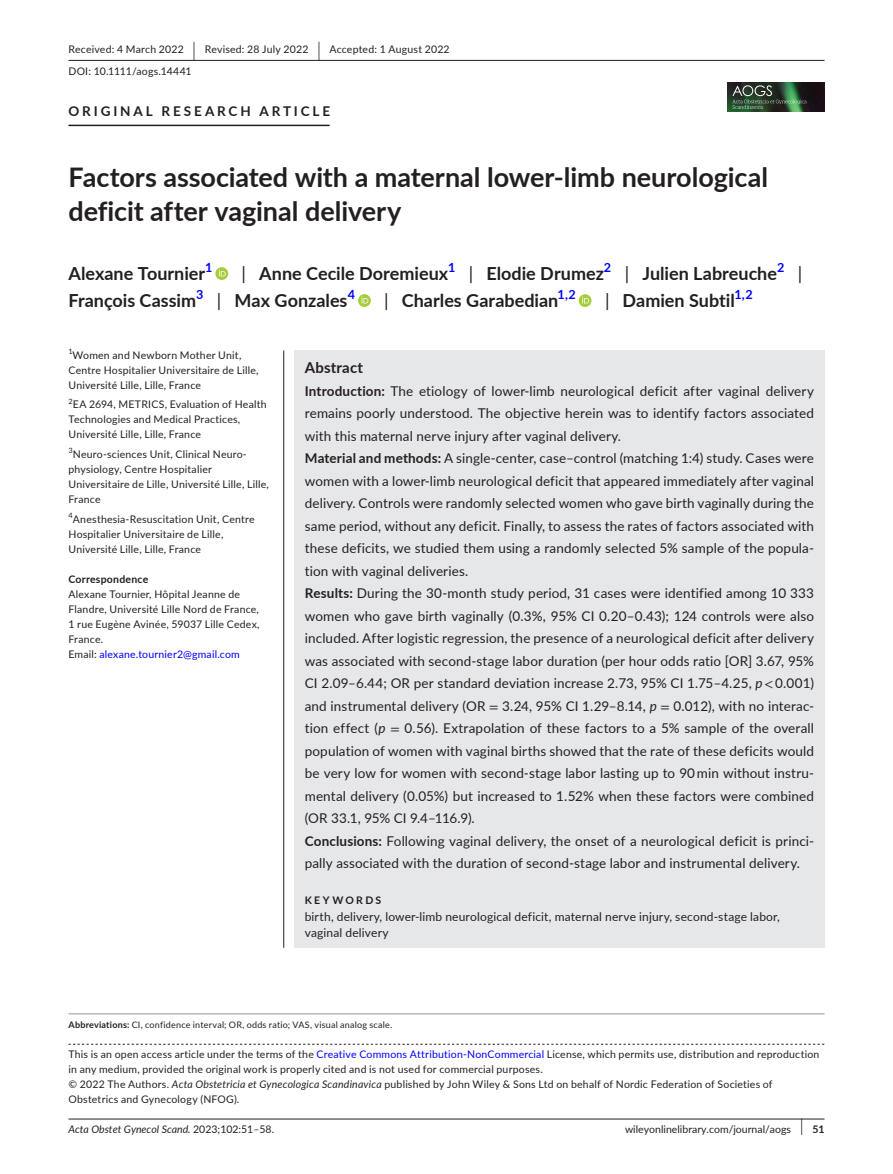
<style>
.page{position:relative;width:893px;height:1174px;background:#fff}
.page>*{position:absolute;margin:0;border:0;box-sizing:border-box;transform-origin:0 0}
.t1{font:700 27px/34.5px "Lato";letter-spacing:-.005em;color:#231f20}
.t2{font:700 18px "Lato";color:#231f20}
.t3{font:18px "Lato";color:#231f20}
.t4{font:700 15px "Lato";letter-spacing:.015em;color:#231f20}
.t5{font:13.5px/22.5px "Lato";letter-spacing:.01em;color:#231f20}
.t6{font:700 13.5px "Lato";letter-spacing:.215em;color:#231f20}
.t7{font:700 12.6px "Lato";color:#00f}
.t8{font:12px/16.5px "Lato";letter-spacing:.015em;color:#231f20}
.t9{font:10.5px/15px "Lato";letter-spacing:.02em;color:#231f20}
.t10{font:italic 10.5px "Lato";color:#231f20}
.t11{font:10.5px "Lato";color:#231f20}
.t12{font:700 10.5px "Lato";letter-spacing:.02em;color:#231f20}
.t13{font:700 10.5px "Lato";letter-spacing:.22em;color:#231f20}
.t14{font:9px "Lato";letter-spacing:.025em;color:#231f20}
.t15{font:7.35px "Lato";color:#231f20}
.s1{font-size:19.65px}
.s2{font-weight:400}
.s3{color:#00f}
.s4{font-weight:700}
.s5{font-style:italic}
.s6{font-family:"STIX"}
.s7{font-style:normal}
.s8{font-size:17.4px}
</style>
<div class="page">
<hr style="left:68px;top:1118px;width:756px;height:1px;background:#231f20">
<img style="left:728px;top:82px;width:96px;height:30px">
<svg style="left:732px;top:85px;width:75px;height:24px"></svg>
<hr style="left:68px;top:60px;width:756px;height:1px;background:#231f20">
<hr style="left:68px;top:125px;width:262px;height:1px;background:#231f20">
<svg style="left:215px;top:267px;width:13px;height:13px"></svg>
<svg style="left:219px;top:269px;width:7px;height:7px"></svg>
<svg style="left:358px;top:294px;width:13px;height:13px"></svg>
<svg style="left:361px;top:296px;width:7px;height:7px"></svg>
<svg style="left:579px;top:294px;width:12px;height:13px"></svg>
<svg style="left:582px;top:296px;width:7px;height:7px"></svg>
<svg style="left:68px;top:1043px;width:756px;height:1px"></svg>
<hr style="left:68px;top:1013px;width:756px;height:1px;background:#939598">
<div style="left:294px;top:350px;width:530px;height:597px;background:#e6e7e9"></div>
<hr style="left:283px;top:350px;width:1px;height:597px;background:#231f20">
<p class="t9" style="left:68px;top:38px;width:383px;line-height:21.8px">Received: 4 March 2022 <span class="s1">|</span> Revised: 28 July 2022 <span class="s1">|</span> Accepted: 1 August 2022<br>DOI: 10.1111/aogs.14441</p>
<p class="t6" style="left:68px;top:101px;width:263px">ORIGINAL RESEARCH ARTICLE</p>
<h1 class="t1" style="left:68px;top:159px;width:701px">Factors associated with a maternal lower-limb neurological deficit after vaginal delivery</h1>
<h2 class="t2" style="left:68px;top:260px;width:138px">Alexane Tournier</h2>
<p class="t7" style="left:205px;top:258px;width:9px">1</p>
<h2 class="t2" style="left:242px;top:260px;width:208px"><span class="s2">|</span> Anne Cecile Doremieux</h2>
<p class="t7" style="left:448px;top:258px;width:9px">1</p>
<h2 class="t2" style="left:469px;top:260px;width:137px"><span class="s2">|</span> Elodie Drumez</h2>
<p class="t7" style="left:604px;top:258px;width:9px">2</p>
<h2 class="t2" style="left:625px;top:260px;width:154px"><span class="s2">|</span> Julien Labreuche</h2>
<p class="t7" style="left:777px;top:258px;width:9px">2</p>
<h2 class="t3" style="left:798px;top:260px;width:6px">|</h2>
<h2 class="t2" style="left:68px;top:287px;width:129px">François Cassim</h2>
<p class="t7" style="left:196px;top:285px;width:9px">3</p>
<h2 class="t2" style="left:217px;top:287px;width:132px"><span class="s2">|</span> Max Gonzales</h2>
<p class="t7" style="left:348px;top:285px;width:9px">4</p>
<h2 class="t2" style="left:384px;top:287px;width:176px"><span class="s2">|</span> Charles Garabedian</h2>
<p class="t7" style="left:557px;top:285px;width:20px">1,2</p>
<h2 class="t2" style="left:605px;top:287px;width:131px"><span class="s2">|</span> Damien Subtil</h2>
<p class="t7" style="left:734px;top:285px;width:20px">1,2</p>
<p class="t15" style="left:68px;top:346px;width:6px">1</p>
<p class="t9" style="left:68px;top:347px;width:192px;text-indent:4px">Women and Newborn Mother Unit,<br>Centre Hospitalier Universitaire de Lille,<br>Université Lille, Lille, France</p>
<p class="t15" style="left:68px;top:396px;width:6px">2</p>
<p class="t9" style="left:68px;top:397px;width:200px;text-indent:4px">EA 2694, METRICS, Evaluation of Health<br>Technologies and Medical Practices,<br>Université Lille, Lille, France</p>
<p class="t9" style="left:68px;top:446px;width:202px"><sup>3</sup>Neuro-sciences Unit, Clinical Neuro&shy;physiology, Centre Hospitalier<br>Universitaire de Lille, Université Lille, Lille,<br>France</p>
<p class="t9" style="left:68px;top:511px;width:188px"><sup>4</sup>Anesthesia-Resuscitation Unit, Centre<br>Hospitalier Universitaire de Lille,<br>Université Lille, Lille, France</p>
<p class="t12" style="left:68px;top:571px;width:81px">Correspondence</p>
<p class="t9" style="left:68px;top:586px;width:193px">Alexane Tournier, Hôpital Jeanne de Flandre, Université Lille Nord de France, 1 rue Eugène Avinée, 59037 Lille Cedex, France.<br>Email: <span class="s3">alexane.tournier2@gmail.com</span></p>
<p class="t4" style="left:305px;top:356px;width:60px">Abstract</p>
<p class="t5" style="left:305px;top:379px;width:511px"><span class="s4">Introduction:</span> The etiology of lower-limb neurological deficit after vaginal delivery remains poorly understood. The objective herein was to identify factors associated with this maternal nerve injury after vaginal delivery.<br><span class="s4">Material and methods:</span> A single-center, case–control (matching 1:4) study. Cases were women with a lower-limb neurological deficit that appeared immediately after vaginal delivery. Controls were randomly selected women who gave birth vaginally during the same period, without any deficit. Finally, to assess the rates of factors associated with these deficits, we studied them using a randomly selected 5% sample of the popula&shy;tion with vaginal deliveries.<br><span class="s4">Results:</span> During the 30-month study period, 31 cases were identified among 10 333 women who gave birth vaginally (0.3%, 95% CI 0.20–0.43); 124 controls were also included. After logistic regression, the presence of a neurological deficit after delivery was associated with second-stage labor duration (per hour odds ratio [OR] 3.67, 95% CI 2.09–6.44; OR per standard deviation increase 2.73, 95% CI 1.75–4.25, <span class="s5">p</span><span class="s6">&lt;</span> 0.001) and instrumental delivery (OR <span class="s6">=</span> 3.24, 95% CI 1.29–8.14, <span class="s5">p</span> <span class="s6">=</span> 0.012), with no interac&shy;tion effect (<span class="s5">p</span> <span class="s6">=</span> 0.56). Extrapolation of these factors to a 5% sample of the overall population of women with vaginal births showed that the rate of these deficits would be very low for women with second-stage labor lasting up to 90 min without instru&shy;mental delivery (0.05%) but increased to 1.52% when these factors were combined (OR 33.1, 95% CI 9.4–116.9).<br><span class="s4">Conclusions:</span> Following vaginal delivery, the onset of a neurological deficit is princi&shy;pally associated with the duration of second-stage labor and instrumental delivery.</p>
<p class="t13" style="left:305px;top:892px;width:78px">KEYWORDS</p>
<p class="t8" style="left:305px;top:907px;width:477px">birth, delivery, lower-limb neurological deficit, maternal nerve injury, second-stage labor, vaginal delivery</p>
<p class="t14" style="left:68px;top:1018px;width:325px"><span class="s4">Abbreviations:</span> CI, confidence interval; OR, odds ratio; VAS, visual analog scale.</p>
<p class="t9" style="left:68px;top:1046px;width:752px">This is an open access article under the terms of the <span class="s3">Creative Commons Attribution-NonCommercial</span> License, which permits use, distribution and reproduction in any medium, provided the original work is properly cited and is not used for commercial purposes.<br>© 2022 The Authors. <span class="s5">Acta Obstetricia et Gynecologica Scandinavica</span> published by John Wiley &amp; Sons Ltd on behalf of Nordic Federation of Societies of Obstetrics and Gynecology (NFOG).</p>
<p class="t10" style="left:68px;top:1121px;width:207px">Acta Obstet Gynecol Scand. <span class="s7">2023;102:51–58.</span></p>
<p class="t11" style="left:625px;top:1121px;width:201px">wileyonlinelibrary.com/journal/aogs <span class="s8">|</span> <span class="s4">51</span></p>
</div>
